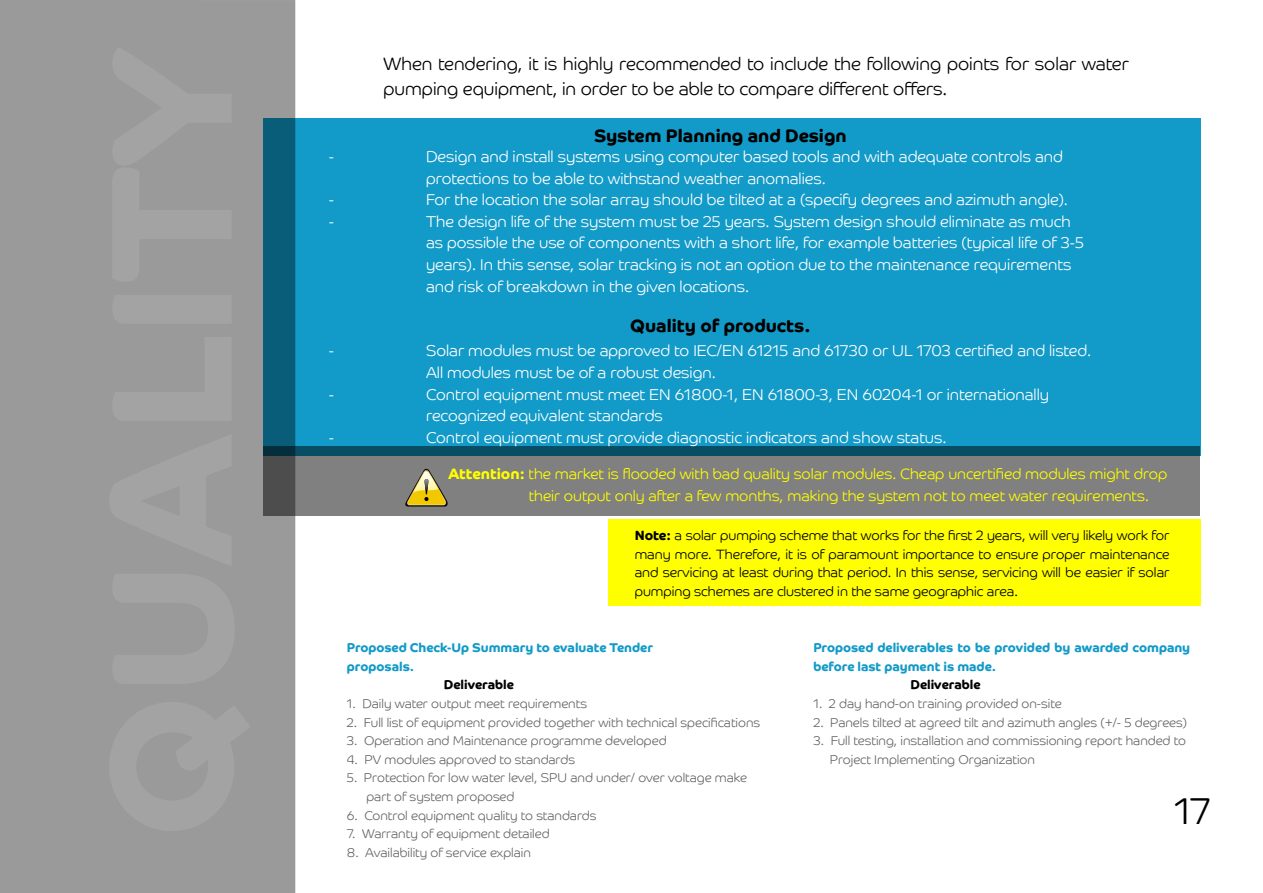
<style>
.page{position:relative;width:1263px;height:893px;background:#fff}
.page>*{position:absolute;margin:0;border:0;box-sizing:border-box;transform-origin:0 0}
.t1{font:37.5px "Barclaycard Co Lt";color:#000}
.t2{font:18px/24.6px "Barclaycard Co Lt";color:#000}
.t3{font:18px "Barclaycard Co Bd";color:#000}
.t4{font:15.75px/21.6px "Barclaycard Co Lt";color:#fff}
.t5{font:15px/21.6px "Barclaycard Co Lt";color:#ff0}
.t6{font:13.5px/18.6px "Barclaycard Co Lt";color:#000;text-align:justify}
.t7{font:12.75px/18.6px "Barclaycard Co Lt";color:rgb(0 0 0/.6)}
.t8{font:12.75px/18.6px "Barclaycard Co Bd";color:#129ac8}
.t9{font:12.75px "Barclaycard Co Bd";color:#000}
.s1{font-family:"Barclaycard Co Bd"}
</style>
<div class="page">
<div style="left:608px;top:520px;width:592px;height:86px;background:#ff0"></div>
<div style="left:263px;top:119px;width:938px;height:337px;background:#129ac8"></div>
<div style="left:0;top:0;width:295px;height:893px;background:#9a9a9a"></div>
<svg style="left:263px;top:446px;width:937px;height:70px;fill:#808080"></svg>
<svg style="left:404px;top:468px;width:44px;height:39px"></svg>
<p class="t2" style="left:383px;top:51px;width:747px">When tendering, it is highly recommended to include the following points for solar water pumping equipment, in order to be able to compare different offers.</p>
<p class="t3" style="left:594px;top:125px;width:254px">System Planning and Design</p>
<p class="t4" style="left:329px;top:146px;width:7px">-</p>
<p class="t4" style="left:426px;top:146px;width:638px">Design and install systems using computer based tools and with adequate controls and protections to be able to withstand weather anomalies.</p>
<p class="t4" style="left:329px;top:189px;width:7px">-</p>
<p class="t4" style="left:426px;top:189px;width:643px">For the location the solar array should be tilted at a (specify degrees and azimuth angle).</p>
<p class="t4" style="left:329px;top:210px;width:7px">-</p>
<p class="t4" style="left:426px;top:210px;width:659px">The design life of the system must be 25 years. System design should eliminate as much as possible the use of components with a short life, for example batteries (typical life of 3-5 years). In this sense, solar tracking is not an option due to the maintenance requirements and risk of breakdown in the given locations.</p>
<p class="t3" style="left:630px;top:315px;width:182px">Quality of products.</p>
<p class="t4" style="left:329px;top:340px;width:7px">-</p>
<p class="t4" style="left:426px;top:340px;width:667px">Solar modules must be approved to IEC/EN 61215 and 61730 or UL 1703 certified and listed.<br>All modules must be of a robust design.</p>
<p class="t4" style="left:329px;top:383px;width:7px">-</p>
<p class="t4" style="left:426px;top:383px;width:625px">Control equipment must meet EN 61800-1, EN 61800-3, EN 60204-1 or internationally recognized equivalent standards</p>
<p class="t4" style="left:329px;top:426px;width:7px">-</p>
<p class="t4" style="left:426px;top:426px;width:522px">Control equipment must provide diagnostic indicators and show status.</p>
<p class="t5" style="left:529px;top:463px;width:640px;text-indent:-81px"><span class="s1">Attention:</span> the market is flooded with bad quality solar modules. Cheap uncertified modules might drop their output only after a few months, making the system not to meet water requirements.</p>
<p class="t6" style="left:635px;top:526px;width:536px"><span class="s1">Note:</span> a solar pumping scheme that works for the first 2 years, will very likely work for many more. Therefore, it is of paramount importance to ensure proper maintenance and servicing at least during that period. In this sense, servicing will be easier if solar pumping schemes are clustered in the same geographic area.</p>
<p class="t8" style="left:347px;top:638px;width:308px">Proposed Check-Up Summary to evaluate Tender proposals.</p>
<p class="t9" style="left:444px;top:677px;width:72px">Deliverable</p>
<p class="t7" style="left:347px;top:694px;width:242px">1. Daily water output meet requirements</p>
<p class="t7" style="left:347px;top:713px;width:415px">2. Full list of equipment provided together with technical specifications</p>
<p class="t7" style="left:347px;top:731px;width:321px">3. Operation and Maintenance programme developed</p>
<p class="t7" style="left:347px;top:750px;width:230px">4. PV modules approved to standards</p>
<p class="t7" style="left:366px;top:768px;width:382px;text-indent:-20px">5. Protection for low water level, SPU and under/ over voltage make part of system proposed</p>
<p class="t7" style="left:347px;top:806px;width:251px">6. Control equipment quality to standards</p>
<p class="t7" style="left:347px;top:824px;width:204px">7. Warranty of equipment detailed</p>
<p class="t7" style="left:347px;top:843px;width:186px">8. Availability of service explain</p>
<p class="t8" style="left:813px;top:638px;width:378px">Proposed deliverables to be provided by awarded company before last payment is made.</p>
<p class="t9" style="left:910px;top:677px;width:72px">Deliverable</p>
<p class="t7" style="left:813px;top:694px;width:250px">1. 2 day hand-on training provided on-site</p>
<p class="t7" style="left:813px;top:713px;width:375px">2. Panels tilted at agreed tilt and azimuth angles (+/- 5 degrees)</p>
<p class="t7" style="left:830px;top:731px;width:358px;text-indent:-16px">3. Full testing, installation and commissioning report handed to<br>Project Implementing Organization</p>
<h1 class="t1" style="left:1174px;top:789px;width:37px">17</h1>
</div>
